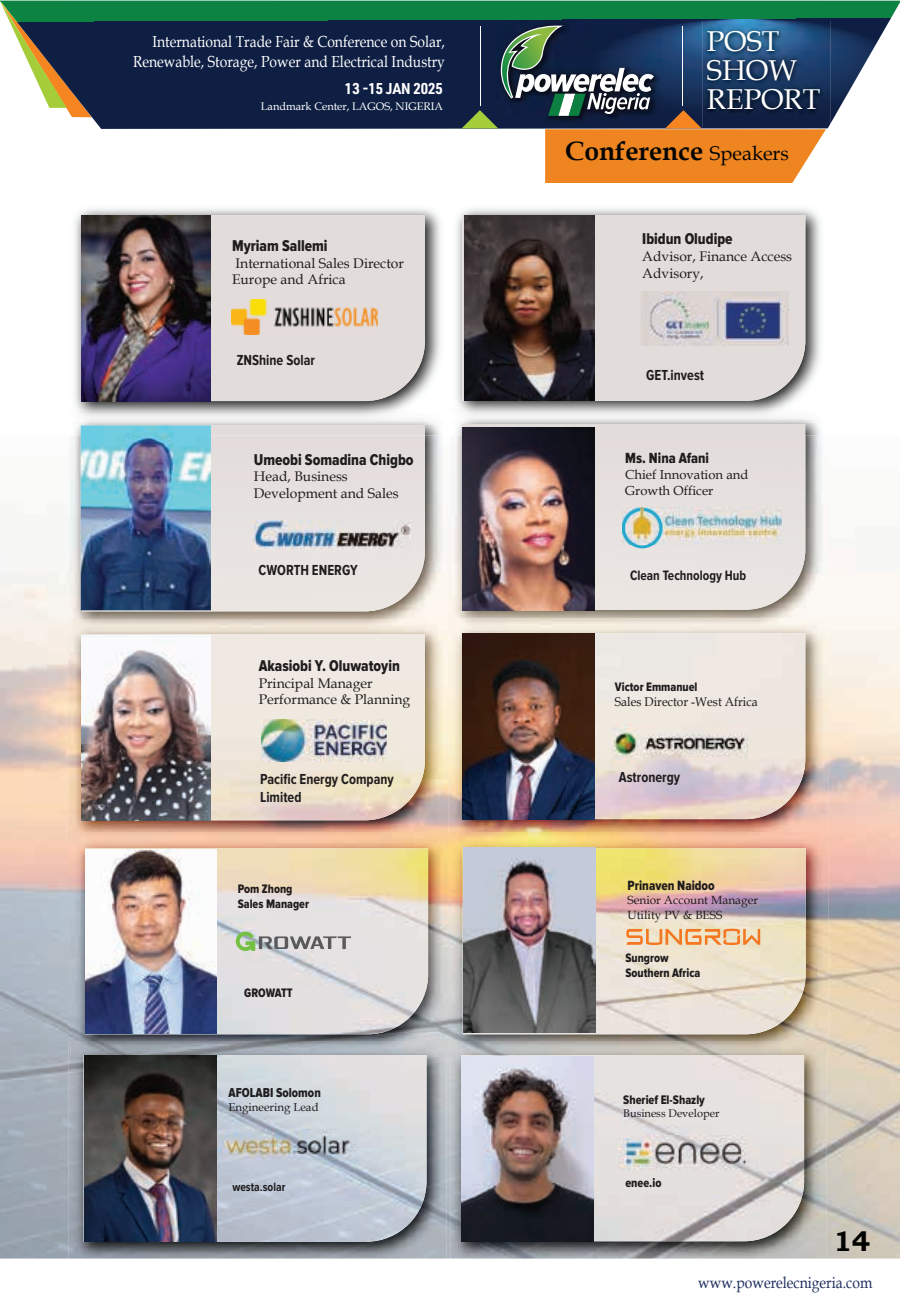
<style>
.page{position:relative;width:900px;height:1300px;background:#fff}
.page>*{position:absolute;margin:0;border:0;box-sizing:border-box;transform-origin:0 0}
.t1{font:28.8px/28.8px "Book Antiqua";color:#fff}
.t2{font:700 28px "Bookman Old Style";color:#040503}
.t3{font:700 26.4px "Book Antiqua";color:#040503}
.t4{font:16.2px "Proxima Nova Cond Extrabld";color:#1f1c1d;scale:.94 1}
.t5{font:16px/20px "Book Antiqua";color:#fff;text-align:right;scale:.87 1}
.t6{font:16px "Book Antiqua";color:#1d2d5d;scale:.87 1}
.t7{font:700 15.4px "URWDIN Semi Cond";color:#fff}
.t8{font:15.2px "Proxima Nova Cond Extrabld";color:#1f1c1d;scale:.94 1}
.t9{font:700 15px/18px "Proxima Nova Cond";color:#1f1c1d;scale:.94 1}
.t10{font:700 14.2px "Proxima Nova Cond";color:#1f1c1d;scale:.94 1}
.t11{font:14px/16.6px "Book Antiqua";color:#1f1c1d}
.t12{font:13.8px/16.6px "Book Antiqua";color:#1f1c1d}
.t13{font:13.8px "Proxima Nova Cond Extrabld";color:#1f1c1d;scale:.94 1}
.t14{font:13.4px "Proxima Nova Cond Extrabld";color:#1f1c1d;scale:.94 1}
.t15{font:13px/15.6px "Book Antiqua";color:#1f1c1d}
.t16{font:13px "Proxima Nova Cond Extrabld";color:#1f1c1d;scale:.94 1}
.t17{font:12.8px/15.2px "Proxima Nova Cond Extrabld";color:#1f1c1d;scale:.94 1}
.t18{font:12.8px "Book Antiqua";color:#1f1c1d;scale:.94 1}
.t19{font:700 12.4px "Proxima Nova Cond";color:#1f1c1d;scale:.94 1}
.t20{font:11.8px/14.2px "Book Antiqua";color:#1f1c1d}
.t21{font:11.4px "Book Antiqua";color:#1f1c1d}
.t22{font:11px "Book Antiqua";color:#fff}
.t23{font:11px "Book Antiqua";color:#1f1c1d}
.s1{font-weight:400;font-size:20px}
</style>
<div class="page">
<img style="left:826px;top:571px;width:74px;height:688px">
<svg style="left:72px;top:1px;width:828px;height:128px;background:#214952"></svg>
<svg style="left:0;top:1px;width:92px;height:116px"></svg>
<img style="left:702px;top:21px;width:128px;height:5px">
<img style="left:496px;top:21px;width:166px;height:5px">
<svg style="left:462px;top:26px;width:368px;height:157px;background:#70655d"></svg>
<hr style="left:682px;top:27px;width:1px;height:79px;background:#fff">
<hr style="left:480px;top:27px;width:1px;height:79px;background:#fff">
<img style="left:66px;top:635px;width:382px;height:208px">
<img style="left:211px;top:635px;width:214px;height:185px">
<img style="left:66px;top:425px;width:382px;height:194px">
<div style="left:211px;top:425px;width:214px;height:11px;background:#e2dcdb"></div>
<div style="left:82px;top:436px;width:343px;height:175px;background:#e6e1df"></div>
<img style="left:448px;top:633px;width:380px;height:200px">
<img style="left:594px;top:633px;width:211px;height:186px">
<img style="left:81px;top:425px;width:130px;height:185px">
<img style="left:81px;top:635px;width:130px;height:186px">
<img style="left:448px;top:208px;width:380px;height:411px">
<div style="left:462px;top:424px;width:343px;height:12px;background:#e2dcdb"></div>
<div style="left:594px;top:436px;width:211px;height:174px;background:#e6e1df"></div>
<img style="left:462px;top:427px;width:132px;height:184px">
<img style="left:662px;top:508px;width:120px;height:37px">
<svg style="left:622px;top:508px;width:40px;height:40px;background:#b4c9b9"></svg>
<img style="left:262px;top:719px;width:125px;height:43px">
<img style="left:449px;top:409px;width:379px;height:14px">
<div style="left:462px;top:215px;width:343px;height:186px;background:#e2dcdb"></div>
<img style="left:464px;top:215px;width:130px;height:185px">
<img style="left:253px;top:520px;width:157px;height:28px">
<img style="left:74px;top:208px;width:367px;height:203px">
<svg style="left:448px;top:409px;width:1px;height:16px"></svg>
<div style="left:82px;top:215px;width:343px;height:186px;background:#e2dcdb"></div>
<img style="left:82px;top:216px;width:129px;height:185px">
<img style="left:231px;top:300px;width:147px;height:34px">
<img style="left:613px;top:724px;width:134px;height:39px">
<img style="left:462px;top:633px;width:132px;height:186px">
<img style="left:640px;top:291px;width:149px;height:55px">
<img style="left:70px;top:843px;width:378px;height:198px">
<img style="left:70px;top:833px;width:378px;height:10px">
<img style="left:85px;top:848px;width:343px;height:186px">
<img style="left:450px;top:843px;width:378px;height:214px">
<img style="left:448px;top:843px;width:2px;height:198px">
<svg style="left:448px;top:833px;width:2px;height:10px"></svg>
<img style="left:463px;top:848px;width:343px;height:186px">
<svg style="left:626px;top:929px;width:134px;height:16px;background:#efb784"></svg>
<svg style="left:236px;top:932px;width:115px;height:19px;background:#b2b8af"></svg>
<img style="left:86px;top:850px;width:131px;height:184px">
<img style="left:464px;top:848px;width:131px;height:184px">
<img style="left:68px;top:1041px;width:378px;height:218px">
<img style="left:216px;top:1056px;width:211px;height:186px">
<img style="left:450px;top:1041px;width:376px;height:218px">
<img style="left:446px;top:1057px;width:4px;height:202px">
<svg style="left:446px;top:1041px;width:4px;height:16px"></svg>
<img style="left:461px;top:1055px;width:343px;height:186px">
<img style="left:219px;top:1129px;width:138px;height:31px">
<img style="left:619px;top:1136px;width:134px;height:34px">
<img style="left:84px;top:1056px;width:132px;height:186px">
<img style="left:462px;top:1056px;width:132px;height:186px">
<p class="t5" style="left:133px;top:32px;width:360px">International Trade Fair &amp; Conference on Solar,<br>Renewable, Storage, Power and Electrical Industry</p>
<p class="t7" style="left:345px;top:78px;width:99px">13 -15 JAN 2025</p>
<p class="t22" style="left:261px;top:98px;width:183px">Landmark Center, LAGOS, NIGERIA</p>
<p class="t4" style="left:232px;top:236px;width:103px">Myriam Sallemi</p>
<p class="t11" style="left:232px;top:254px;width:173px">International Sales Director<br>Europe and Africa</p>
<p class="t9" style="left:237px;top:351px;width:85px">ZNShine Solar</p>
<p class="t4" style="left:254px;top:450px;width:171px">Umeobi Somadina Chigbo</p>
<p class="t11" style="left:254px;top:468px;width:146px">Head, Business<br>Development and Sales</p>
<p class="t9" style="left:259px;top:562px;width:107px">CWORTH ENERGY</p>
<p class="t4" style="left:259px;top:656px;width:152px">Akasiobi Y. Oluwatoyin</p>
<p class="t12" style="left:259px;top:674px;width:153px">Principal Manager<br>Performance &amp; Planning</p>
<p class="t9" style="left:260px;top:770px;width:144px">Pacific Energy Company<br>Limited</p>
<h1 class="t1" style="left:707px;top:26px;width:115px">POST<br>SHOW<br>REPORT</h1>
<h3 class="t3" style="left:565px;top:133px;width:225px">Conference <span class="s1">Speakers</span></h3>
<p class="t4" style="left:642px;top:230px;width:98px">Ibidun Oludipe</p>
<p class="t12" style="left:642px;top:248px;width:151px">Advisor, Finance Access<br>Advisory,</p>
<p class="t9" style="left:646px;top:366px;width:63px">GET.invest</p>
<p class="t8" style="left:625px;top:450px;width:91px">Ms. Nina Afani</p>
<p class="t15" style="left:625px;top:467px;width:125px">Chief Innovation and<br>Growth Officer</p>
<p class="t10" style="left:630px;top:568px;width:125px">Clean Technology Hub</p>
<p class="t17" style="left:615px;top:680px;width:89px">Victor Emmanuel</p>
<p class="t18" style="left:615px;top:693px;width:153px">Sales Director -West Africa</p>
<p class="t9" style="left:619px;top:769px;width:67px">Astronergy</p>
<p class="t17" style="left:238px;top:882px;width:77px">Pom Zhong<br>Sales Manager</p>
<p class="t13" style="left:628px;top:878px;width:94px">Prinaven Naidoo</p>
<p class="t20" style="left:628px;top:893px;width:132px">Senior Account Manager<br>Utility PV &amp; BESS</p>
<p class="t17" style="left:625px;top:951px;width:81px">Sungrow<br>Southern Africa</p>
<p class="t17" style="left:244px;top:986px;width:53px">GROWATT</p>
<p class="t14" style="left:229px;top:1085px;width:100px">AFOLABI Solomon</p>
<p class="t21" style="left:229px;top:1099px;width:92px">Engineering Lead</p>
<p class="t19" style="left:232px;top:1180px;width:58px">westa.solar</p>
<p class="t16" style="left:623px;top:1092px;width:88px">Sherief El-Shazly</p>
<p class="t23" style="left:623px;top:1106px;width:98px">Business Developer</p>
<p class="t16" style="left:625px;top:1175px;width:40px">enee.io</p>
<h2 class="t2" style="left:833px;top:1221px;width:38px">14</h2>
<p class="t6" style="left:698px;top:1272px;width:202px">www.powerelecnigeria.com</p>
</div>
